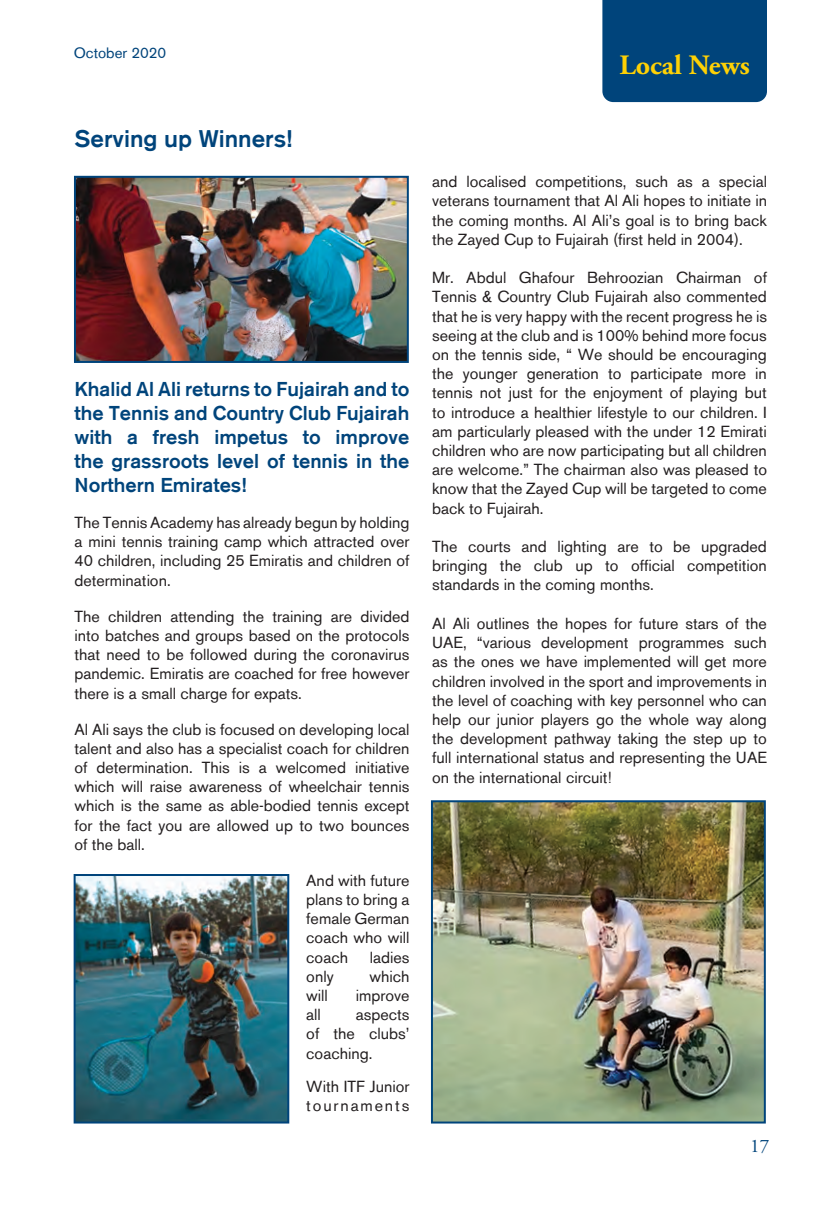
<style>
.page{position:relative;width:840px;height:1225px;background:#fff}
.page>*{position:absolute;margin:0;border:0;box-sizing:border-box;transform-origin:0 0}
.t1{font:700 28px "Adobe Garamond Pro";color:#fed105}
.t2{font:500 24px "Akzidenz Grotesk BE";color:#00447b}
.t3{font:500 20px/24px "Akzidenz Grotesk BE";color:#00447b;text-align:justify}
.t4{font:19.2px "Adobe Garamond Pro";color:#00447b}
.t5{font:16px/19.2px "Akzidenz Grotesk BE";color:#231f20;text-align:justify}
.t6{font:16px/19.2px "Akzidenz Grotesk BE";letter-spacing:.06em;color:#231f20}
.t7{font:15px "Akzidenz Grotesk BE";color:#00447b}
</style>
<div class="page">
<div style="left:602px;top:0;width:164px;height:102px;background:#00447b"></div>
<img style="left:77px;top:877px;width:209px;height:243px">
<div style="left:74px;top:874px;width:215px;height:249px;border:2px solid #00447b"></div>
<img style="left:77px;top:179px;width:328px;height:181px">
<div style="left:74px;top:176px;width:334px;height:187px;border:2px solid #00447b"></div>
<img style="left:433px;top:803px;width:329px;height:317px">
<div style="left:430px;top:800px;width:335px;height:323px;border:2px solid #00447b"></div>
<p class="t7" style="left:74px;top:44px;width:94px">October 2020</p>
<h2 class="t2" style="left:74px;top:124px;width:219px">Serving up Winners!</h2>
<p class="t3" style="left:74px;top:377px;width:336px">Khalid Al Ali returns to Fujairah and to the Tennis and Country Club Fujairah with a fresh impetus to improve the grassroots level of tennis in the Northern Emirates!</p>
<p class="t5" style="left:74px;top:513px;width:336px">The Tennis Academy has already begun by holding a mini tennis training camp which attracted over 40 children, including 25 Emiratis and children of determination.</p>
<p class="t5" style="left:74px;top:606px;width:336px">The children attending the training are divided into batches and groups based on the protocols that need to be followed during the coronavirus pandemic. Emiratis are coached for free however there is a small charge for expats.</p>
<p class="t5" style="left:74px;top:719px;width:336px">Al Ali says the club is focused on developing local talent and also has a specialist coach for children of determination. This is a welcomed initiative which will raise awareness of wheelchair tennis which is the same as able-bodied tennis except for the fact you are allowed up to two bounces of the ball.</p>
<p class="t5" style="left:306px;top:870px;width:105px">And with future plans to bring a female German coach who will coach</p>
<p class="t5" style="left:369px;top:947px;width:41px">ladies</p>
<p class="t5" style="left:306px;top:966px;width:29px">only</p>
<p class="t5" style="left:369px;top:966px;width:41px">which</p>
<p class="t5" style="left:306px;top:986px;width:23px">will</p>
<p class="t5" style="left:355px;top:986px;width:55px">improve</p>
<p class="t5" style="left:306px;top:1005px;width:16px">all</p>
<p class="t5" style="left:306px;top:1005px;width:104px;text-indent:49px">aspects of the clubs’ coaching.</p>
<p class="t6" style="left:306px;top:1077px;width:104px">With ITF Junior tournaments</p>
<h1 class="t1" style="left:619px;top:49px;width:132px">Local News</h1>
<p class="t5" style="left:432px;top:172px;width:336px">and localised competitions, such as a special veterans tournament that Al Ali hopes to initiate in the coming months. Al Ali’s goal is to bring back the Zayed Cup to Fujairah (first held in 2004).</p>
<p class="t5" style="left:432px;top:268px;width:336px">Mr. Abdul Ghafour Behroozian Chairman of Tennis &amp; Country Club Fujairah also commented that he is very happy with the recent progress he is seeing at the club and is 100% behind more focus on the tennis side, “ We should be encouraging the younger generation to participate more in tennis not just for the enjoyment of playing but to introduce a healthier lifestyle to our children. I am particularly pleased with the under 12 Emirati children who are now participating but all children are welcome.” The chairman also was pleased to know that the Zayed Cup will be targeted to come back to Fujairah.</p>
<p class="t5" style="left:432px;top:537px;width:336px">The courts and lighting are to be upgraded bringing the club up to official competition standards in the coming months.</p>
<p class="t5" style="left:432px;top:614px;width:336px">Al Ali outlines the hopes for future stars of the UAE, “various development programmes such as the ones we have implemented will get more children involved in the sport and improvements in the level of coaching with key personnel who can help our junior players go the whole way along the development pathway taking the step up to full international status and representing the UAE on the international circuit!</p>
<p class="t4" style="left:749px;top:1134px;width:21px">17</p>
</div>
